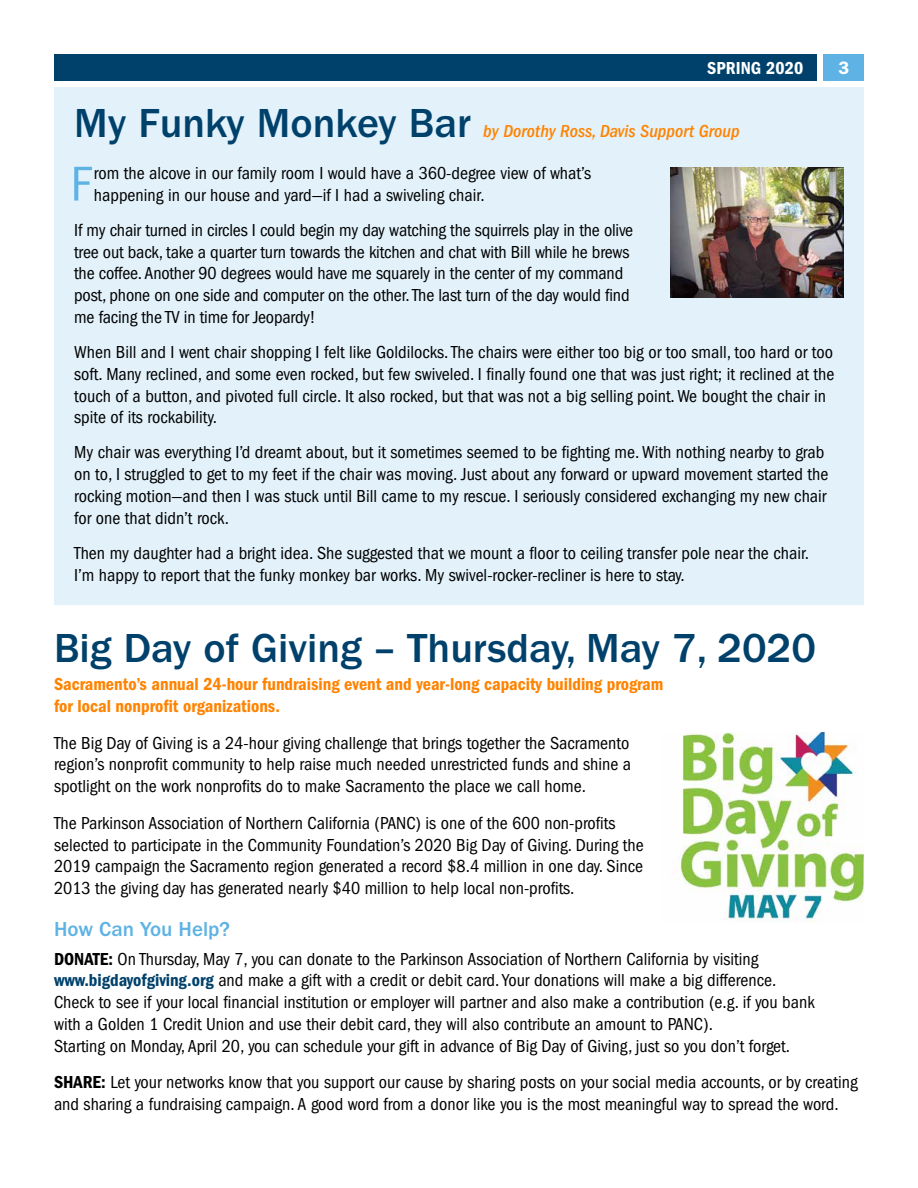
<style>
.page{position:relative;width:918px;height:1188px;background:#fff}
.page>*{position:absolute;margin:0;border:0;box-sizing:border-box;transform-origin:0 0}
.t1{font:condensed 50.55px "ITC Franklin Gothic Std";color:#5eb3e4}
.t2{font:500 42px "ITC Franklin Gothic Std";color:#00416b}
.t3{font:500 21px "ITC Franklin Gothic Std";color:#5eb3e4}
.t4{font:condensed 18px/21.8px "ITC Franklin Gothic Std";color:#000}
.t5{font:18px/21.8px "ITC Franklin Gothic Std Dm Cd";color:#ff8300}
.t6{font:italic 500 condensed 18px "ITC Franklin Gothic Std";color:#ff8300}
.t7{font:18px "ITC Franklin Gothic Std Dm Cd";letter-spacing:.005em;color:#fff}
.t8{font:600 18px "ITC Franklin Gothic Std";color:#fff}
.s1{font-family:"ITC Franklin Gothic Std Dm Cd";font-stretch:normal}
.s2{font-family:"ITC Franklin Gothic Std Dm Cd";font-stretch:normal;color:#00416b}
</style>
<div class="page">
<div style="left:824px;top:54px;width:40px;height:27px;background:#5eb3e4"></div>
<div style="left:54px;top:54px;width:763px;height:27px;background:#00416b"></div>
<div style="left:54px;top:88px;width:810px;height:517px;background:#e2f1fa"></div>
<img style="left:671px;top:167px;width:173px;height:130px">
<img style="left:677px;top:732px;width:187px;height:190px">
<p class="t7" style="left:707px;top:57px;width:97px">SPRING 2020</p>
<p class="t8" style="left:838px;top:57px;width:12px">3</p>
<h2 class="t2" style="left:74px;top:99px;width:398px">My Funky Monkey Bar</h2>
<p class="t6" style="left:483px;top:121px;width:258px">by Dorothy Ross, Davis Support Group</p>
<h1 class="t1" style="left:71px;top:155px;width:22px">F</h1>
<p class="t4" style="left:94px;top:162px;width:499px">rom the alcove in our family room I would have a 360-degree view of what’s happening in our house and yard—if I had a swiveling chair.</p>
<p class="t4" style="left:74px;top:219px;width:561px">If my chair turned in circles I could begin my day watching the squirrels play in the olive tree out back, take a quarter turn towards the kitchen and chat with Bill while he brews the coffee. Another 90 degrees would have me squarely in the center of my command post, phone on one side and computer on the other. The last turn of the day would find me facing the TV in time for Jeopardy!</p>
<p class="t4" style="left:74px;top:341px;width:762px">When Bill and I went chair shopping I felt like Goldilocks. The chairs were either too big or too small, too hard or too soft. Many reclined, and some even rocked, but few swiveled. I finally found one that was just right; it reclined at the touch of a button, and pivoted full circle. It also rocked, but that was not a big selling point. We bought the chair in spite of its rockability.</p>
<p class="t4" style="left:74px;top:442px;width:756px">My chair was everything I’d dreamt about, but it sometimes seemed to be fighting me. With nothing nearby to grab on to, I struggled to get to my feet if the chair was moving. Just about any forward or upward movement started the rocking motion—and then I was stuck until Bill came to my rescue. I seriously considered exchanging my new chair for one that didn’t rock.</p>
<p class="t4" style="left:74px;top:542px;width:736px">Then my daughter had a bright idea. She suggested that we mount a floor to ceiling transfer pole near the chair.<br>I’m happy to report that the funky monkey bar works. My swivel-rocker-recliner is here to stay.</p>
<h2 class="t2" style="left:54px;top:624px;width:763px">Big Day of Giving – Thursday, May 7, 2020</h2>
<p class="t5" style="left:54px;top:673px;width:611px">Sacramento’s annual 24-hour fundraising event and year-long capacity building program for local nonprofit organizations.</p>
<p class="t4" style="left:54px;top:732px;width:579px;text-align:justify">The Big Day of Giving is a 24-hour giving challenge that brings together the Sacramento region’s nonprofit community to help raise much needed unrestricted funds and shine a spotlight on the work nonprofits do to make Sacramento the place we call home.</p>
<p class="t4" style="left:54px;top:812px;width:591px">The Parkinson Association of Northern California (PANC) is one of the 600 non-profits selected to participate in the Community Foundation’s 2020 Big Day of Giving. During the 2019 campaign the Sacramento region generated a record $8.4 million in one day. Since 2013 the giving day has generated nearly $40 million to help local non-profits.</p>
<p class="t3" style="left:54px;top:917px;width:178px">How Can You Help?</p>
<p class="t4" style="left:54px;top:948px;width:762px"><span class="s1">DONATE:</span> On Thursday, May 7, you can donate to the Parkinson Association of Northern California by visiting <span class="s2">www.bigdayofgiving.org</span> and make a gift with a credit or debit card. Your donations will make a big difference.<br>Check to see if your local financial institution or employer will partner and also make a contribution (e.g. if you bank with a Golden 1 Credit Union and use their debit card, they will also contribute an amount to PANC).<br>Starting on Monday, April 20, you can schedule your gift in advance of Big Day of Giving, just so you don’t forget.</p>
<p class="t4" style="left:54px;top:1072px;width:805px"><span class="s1">SHARE:</span> Let your networks know that you support our cause by sharing posts on your social media accounts, or by creating and sharing a fundraising campaign. A good word from a donor like you is the most meaningful way to spread the word.</p>
</div>
